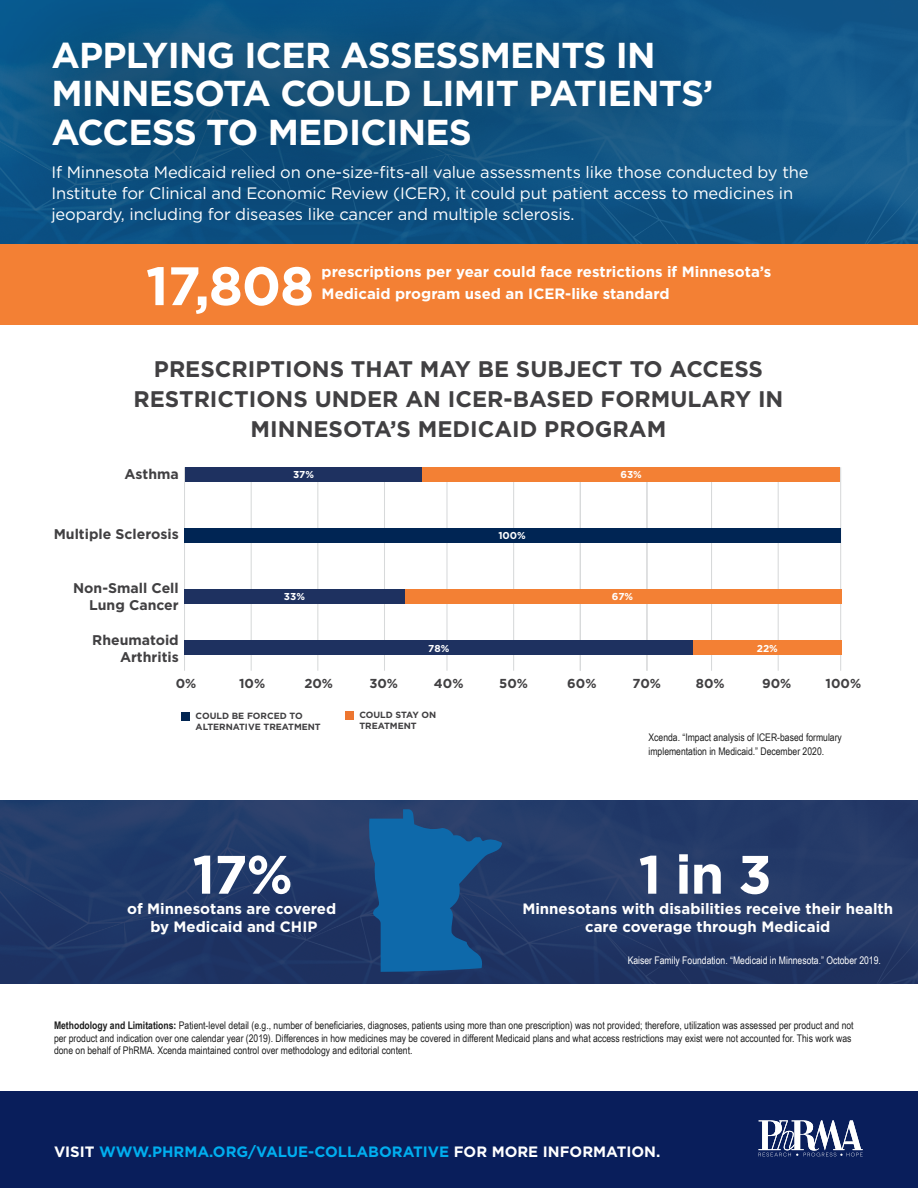
<style>
.page{position:relative;width:918px;height:1188px;background:#fff}
.page>*{position:absolute;margin:0;border:0;box-sizing:border-box;transform-origin:0 0}
.t1{font:700 54px "Gotham";letter-spacing:-.02em;color:#fff}
.t2{font:700 36px/38.4px "Gotham";letter-spacing:-.02em;color:#fff}
.t3{font:700 22.5px/30.2px "Gotham";color:#414042;text-align:center}
.t4{font:16.5px/21px "Gotham";letter-spacing:-.01em;color:#fff}
.t5{font:700 15px/18px "Gotham";color:#fff;text-align:center}
.t6{font:700 15px "Gotham";color:#00aeef}
.t7{font:700 14.1px/16.8px "Gotham";color:#414042;text-align:right}
.t8{font:700 13.05px "Gotham";color:#414042}
.t9{font:10.5px/12.6px "Arial Narrow";color:#000}
.t10{font:10.5px "Arial Narrow";color:#fff}
.t11{font:700 10.05px "Gotham";letter-spacing:-.005em;color:#fff}
.t12{font:700 9px/10.8px "Gotham";color:#414042}
.s1{font-weight:700}
.s2{color:#fff}
</style>
<div class="page">
<div style="left:0;top:1092px;width:918px;height:96px;background:#091e5b"></div>
<img style="left:875px;top:0;width:43px;height:244px">
<div style="left:0;top:0;width:875px;height:307px;background:#000;opacity:.75"></div>
<svg style="left:758px;top:1120px;width:105px;height:37px"></svg>
<div style="left:0;top:244px;width:918px;height:81px;background:#f38034"></div>
<hr style="left:184px;top:467px;width:1px;height:204px;background:#d7d9da">
<hr style="left:251px;top:467px;width:1px;height:204px;background:#d7d9da">
<hr style="left:317px;top:467px;width:1px;height:204px;background:#d7d9da">
<hr style="left:384px;top:467px;width:1px;height:204px;background:#d7d9da">
<hr style="left:446px;top:467px;width:2px;height:204px;background:#d7d9da">
<hr style="left:513px;top:467px;width:1px;height:204px;background:#d7d9da">
<hr style="left:580px;top:467px;width:1px;height:204px;background:#d7d9da">
<hr style="left:646px;top:467px;width:1px;height:204px;background:#d7d9da">
<hr style="left:711px;top:467px;width:1px;height:204px;background:#d7d9da">
<hr style="left:778px;top:467px;width:1px;height:204px;background:#d7d9da">
<hr style="left:840px;top:467px;width:1px;height:204px;background:#d7d9da">
<div style="left:184px;top:528px;width:656px;height:15px;background:#002554"></div>
<div style="left:185px;top:467px;width:237px;height:15px;background:#1e3160"></div>
<div style="left:184px;top:589px;width:221px;height:14px;background:#1e3160"></div>
<div style="left:184px;top:640px;width:509px;height:15px;background:#1e3160"></div>
<div style="left:422px;top:467px;width:418px;height:15px;background:#f38034"></div>
<div style="left:405px;top:589px;width:435px;height:14px;background:#f38034"></div>
<div style="left:693px;top:640px;width:148px;height:15px;background:#f38034"></div>
<img style="left:0;top:800px;width:918px;height:184px">
<svg style="left:368px;top:809px;width:134px;height:163px;background:#165690"></svg>
<div style="left:181px;top:712px;width:9px;height:8px;background:#022552"></div>
<div style="left:345px;top:711px;width:8px;height:9px;background:#ed7630"></div>
<h2 class="t2" style="left:51px;top:36px;width:664px">APPLYING ICER ASSESSMENTS IN<br>MINNESOTA COULD LIMIT PATIENTS’<br>ACCESS TO MEDICINES</h2>
<p class="t4" style="left:51px;top:161px;width:759px">If Minnesota Medicaid relied on one-size-fits-all value assessments like those conducted by the<br>Institute for Clinical and Economic Review (ICER), it could put patient access to medicines in jeopardy, including for diseases like cancer and multiple sclerosis.</p>
<h1 class="t1" style="left:146px;top:250px;width:170px">17,808</h1>
<h3 class="t5" style="left:322px;top:260px;width:451px;line-height:22.5px;text-align:left">prescriptions per year could face restrictions if Minnesota’s<br>Medicaid program used an ICER-like standard</h3>
<h3 class="t3" style="left:134px;top:354px;width:651px">PRESCRIPTIONS THAT MAY BE SUBJECT TO ACCESS<br>RESTRICTIONS UNDER AN ICER-BASED FORMULARY IN<br>MINNESOTA’S MEDICAID PROGRAM</h3>
<h3 class="t7" style="left:125px;top:465px;width:56px">Asthma</h3>
<p class="t11" style="left:621px;top:468px;width:23px">63%</p>
<p class="t11" style="left:293px;top:468px;width:22px">37%</p>
<h3 class="t7" style="left:54px;top:526px;width:127px">Multiple Sclerosis</h3>
<h3 class="t7" style="left:73px;top:579px;width:107px">Non-Small Cell<br>Lung Cancer</h3>
<h3 class="t7" style="left:92px;top:631px;width:88px">Rheumatoid<br>Arthritis</h3>
<p class="t8" style="left:176px;top:674px;width:22px">0%</p>
<p class="t11" style="left:284px;top:590px;width:23px">33%</p>
<p class="t11" style="left:428px;top:641px;width:23px">78%</p>
<p class="t11" style="left:498px;top:529px;width:29px">100%</p>
<p class="t11" style="left:612px;top:590px;width:23px">67%</p>
<p class="t11" style="left:757px;top:641px;width:23px">22%</p>
<p class="t8" style="left:239px;top:674px;width:28px">10%</p>
<p class="t8" style="left:304px;top:674px;width:30px">20%</p>
<p class="t8" style="left:369px;top:674px;width:30px">30%</p>
<p class="t8" style="left:434px;top:674px;width:31px">40%</p>
<p class="t8" style="left:499px;top:674px;width:30px">50%</p>
<p class="t8" style="left:567px;top:674px;width:31px">60%</p>
<p class="t8" style="left:633px;top:674px;width:30px">70%</p>
<p class="t8" style="left:696px;top:674px;width:30px">80%</p>
<p class="t8" style="left:762px;top:674px;width:31px">90%</p>
<p class="t8" style="left:826px;top:674px;width:37px">100%</p>
<p class="t12" style="left:196px;top:710px;width:127px">COULD BE FORCED TO<br>ALTERNATIVE TREATMENT</p>
<p class="t12" style="left:359px;top:710px;width:78px">COULD STAY ON<br>TREATMENT</p>
<h1 class="t1" style="left:192px;top:839px;width:102px">17%</h1>
<p class="t9" style="left:649px;top:730px;width:195px;line-height:13.5px">Xcenda. “Impact analysis of ICER-based formulary implementation in Medicaid.” December 2020.</p>
<h1 class="t1" style="left:639px;top:839px;width:135px">1 in 3</h1>
<h3 class="t5" style="left:127px;top:900px;width:211px">of Minnesotans are covered by Medicaid and CHIP</h3>
<h3 class="t5" style="left:522px;top:900px;width:372px">Minnesotans with disabilities receive their health care coverage through Medicaid</h3>
<p class="t10" style="left:628px;top:953px;width:255px">Kaiser Family Foundation. “Medicaid in Minnesota.” October 2019.</p>
<p class="t9" style="left:54px;top:1019px;width:801px"><span class="s1">Methodology and Limitations:</span> Patient-level detail (e.g., number of beneficiaries, diagnoses, patients using more than one prescription) was not provided; therefore, utilization was assessed per product and not per product and indication over one calendar year (2019). Differences in how medicines may be covered in different Medicaid plans and what access restrictions may exist were not accounted for. This work was done on behalf of PhRMA. Xcenda maintained control over methodology and editorial content.</p>
<h3 class="t6" style="left:54px;top:1141px;width:608px"><span class="s2">VISIT</span> WWW.PHRMA.ORG/VALUE-COLLABORATIVE <span class="s2">FOR MORE INFORMATION.</span></h3>
</div>
